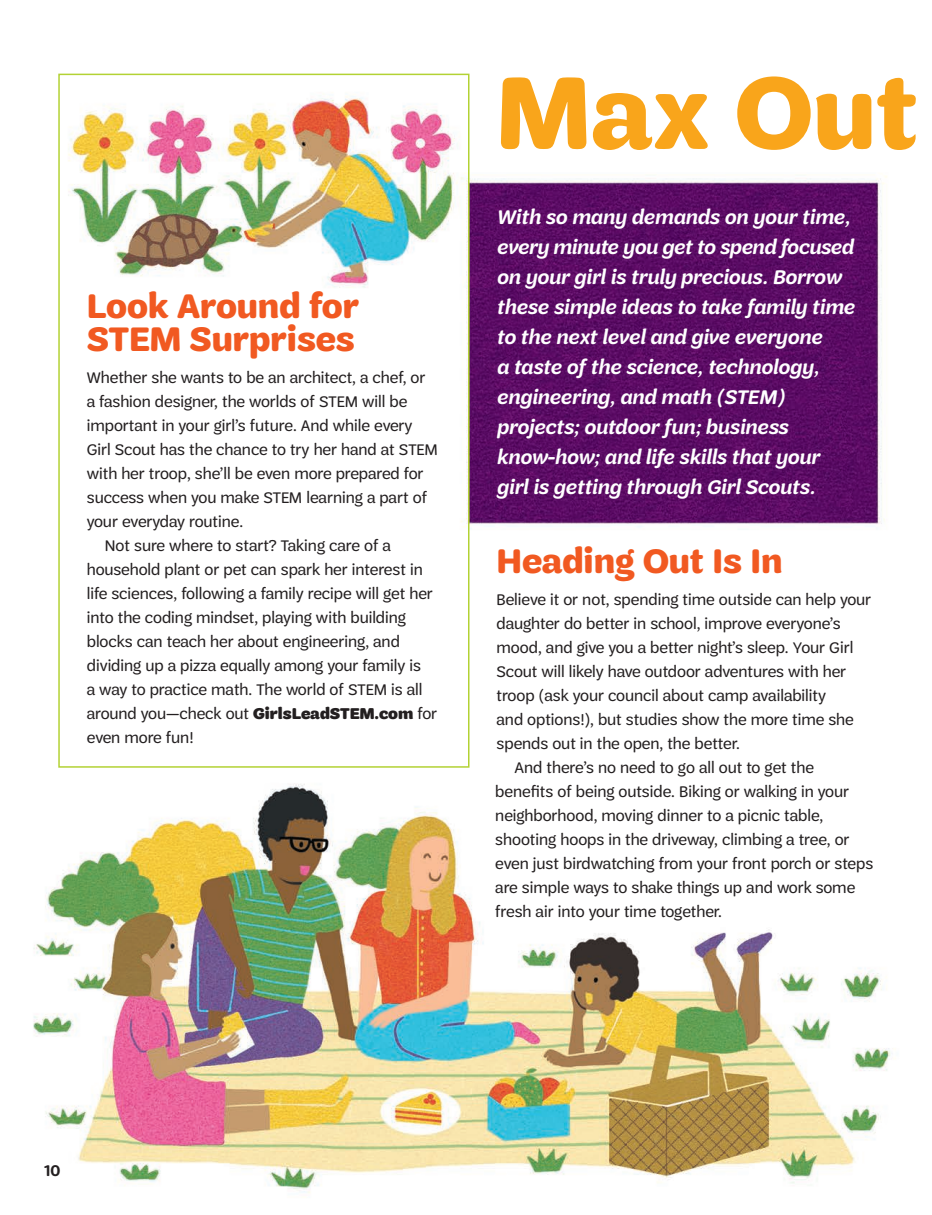
<style>
.page{position:relative;width:932px;height:1215px;background:#fff}
.page>*{position:absolute;margin:0;border:0;box-sizing:border-box;transform-origin:0 0}
.t1{font:700 108px "Trefoil Sans";color:#f9a51b}
.t2{font:700 36px/33px "Trefoil Sans";color:#f15921}
.t3{font:italic 600 21px/30px "Trefoil Sans";color:#fff}
.t4{font:16.5px "Trefoil Sans";color:#231f20}
.t5{font:600 16.5px "Trefoil Sans";color:#231f20}
.s1{font-weight:900}
</style>
<div class="page">
<img style="left:33px;top:73px;width:857px;height:1120px">
<div style="left:58px;top:74px;width:411px;height:694px;border:2px solid #b3d234"></div>
<h2 class="t2" style="left:87px;top:290px;width:274px">Look Around for<br>STEM Surprises</h2>
<p class="t4" style="left:87px;top:368px;width:340px">Whether she wants to be an architect, a chef, or</p>
<p class="t4" style="left:87px;top:392px;width:322px">a fashion designer, the worlds of STEM will be</p>
<p class="t4" style="left:87px;top:416px;width:327px">important in your girl’s future. And while every</p>
<p class="t4" style="left:87px;top:440px;width:352px">Girl Scout has the chance to try her hand at STEM</p>
<p class="t4" style="left:87px;top:464px;width:338px">with her troop, she’ll be even more prepared for</p>
<p class="t4" style="left:87px;top:488px;width:342px">success when you make STEM learning a part of</p>
<p class="t4" style="left:87px;top:512px;width:158px">your everyday routine.</p>
<p class="t4" style="left:105px;top:536px;width:287px">Not sure where to start? Taking care of a</p>
<p class="t4" style="left:87px;top:560px;width:337px">household plant or pet can spark her interest in</p>
<p class="t4" style="left:87px;top:584px;width:347px">life sciences, following a family recipe will get her</p>
<p class="t4" style="left:87px;top:608px;width:321px">into the coding mindset, playing with building</p>
<p class="t4" style="left:87px;top:632px;width:314px">blocks can teach her about engineering, and</p>
<p class="t4" style="left:87px;top:656px;width:336px">dividing up a pizza equally among your family is</p>
<p class="t4" style="left:87px;top:680px;width:337px">a way to practice math. The world of STEM is all</p>
<p class="t4" style="left:87px;top:704px;width:352px">around you—check out <span class="s1">GirlsLeadSTEM.com</span> for</p>
<p class="t4" style="left:87px;top:728px;width:108px">even more fun!</p>
<h1 class="t1" style="left:496px;top:52px;width:423px">Max Out</h1>
<p class="t3" style="left:496px;top:202px;width:359px">With so many demands on your time, every minute you get to spend focused on your girl is truly precious. Borrow these simple ideas to take family time to the next level and give everyone<br>a taste of the science, technology, engineering, and math (STEM) projects; outdoor fun; business know-how; and life skills that your girl is getting through Girl Scouts.</p>
<h2 class="t2" style="left:496px;top:545px;width:288px">Heading Out Is In</h2>
<p class="t4" style="left:496px;top:590px;width:376px">Believe it or not, spending time outside can help your</p>
<p class="t4" style="left:496px;top:614px;width:345px">daughter do better in school, improve everyone’s</p>
<p class="t4" style="left:496px;top:638px;width:358px">mood, and give you a better night’s sleep. Your Girl</p>
<p class="t4" style="left:496px;top:662px;width:351px">Scout will likely have outdoor adventures with her</p>
<p class="t4" style="left:496px;top:686px;width:331px">troop (ask your council about camp availability</p>
<p class="t4" style="left:496px;top:710px;width:359px">and options!), but studies show the more time she</p>
<p class="t4" style="left:496px;top:734px;width:245px">spends out in the open, the better.</p>
<p class="t4" style="left:514px;top:758px;width:301px">And there’s no need to go all out to get the</p>
<p class="t4" style="left:495px;top:782px;width:355px">benefits of being outside. Biking or walking in your</p>
<p class="t4" style="left:495px;top:806px;width:329px">neighborhood, moving dinner to a picnic table,</p>
<p class="t4" style="left:495px;top:830px;width:356px">shooting hoops in the driveway, climbing a tree, or</p>
<p class="t4" style="left:495px;top:854px;width:379px">even just birdwatching from your front porch or steps</p>
<p class="t4" style="left:495px;top:878px;width:361px">are simple ways to shake things up and work some</p>
<p class="t4" style="left:495px;top:902px;width:228px">fresh air into your time together.</p>
<p class="t5" style="left:44px;top:1162px;width:18px">10</p>
</div>
